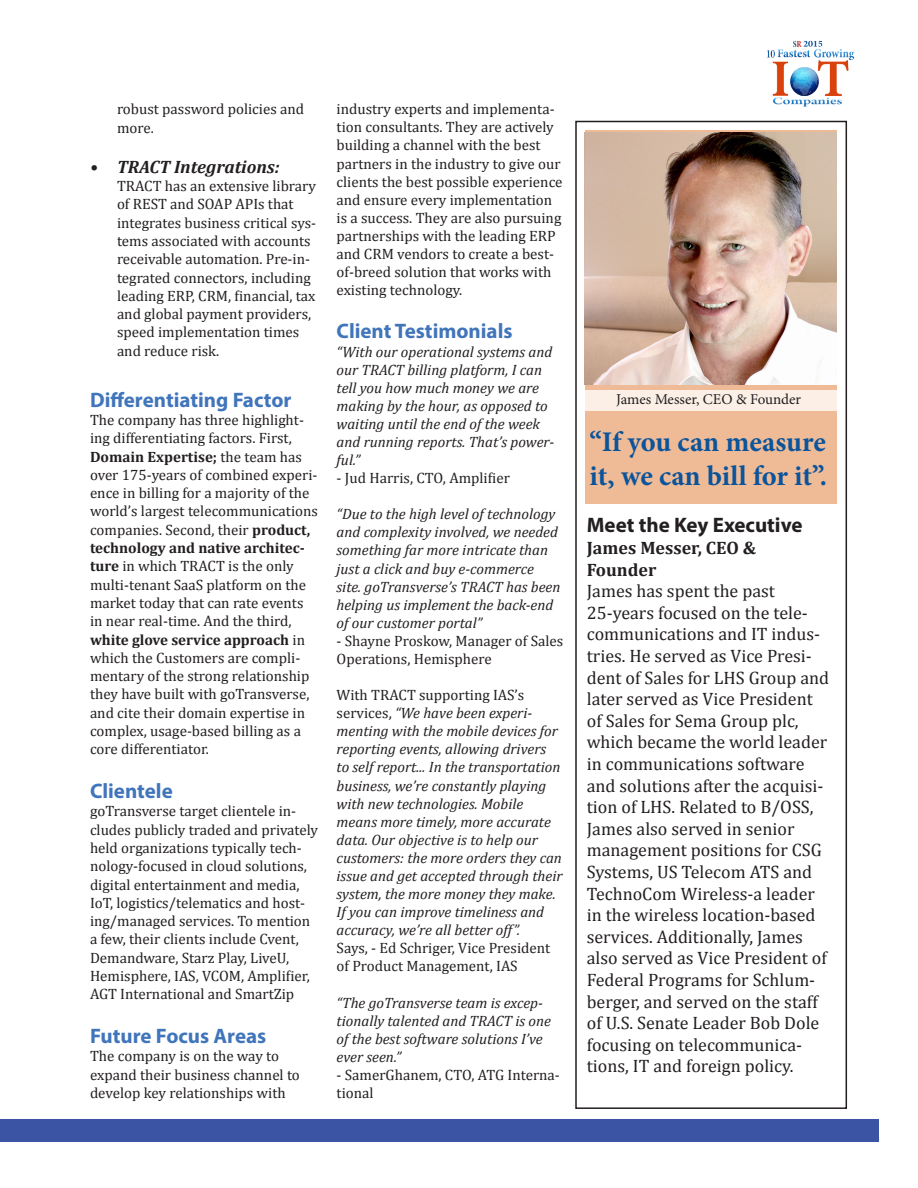
<style>
.page{position:relative;width:918px;height:1188px;background:#fff}
.page>*{position:absolute;margin:0;border:0;box-sizing:border-box;transform-origin:0 0}
.t1{font:700 28.5px/34.2px "Minion Pro";letter-spacing:-.005em;color:#0b549b}
.t2{font:700 21px "Myriad Pro";color:#4175bb}
.t3{font:700 21px "Myriad Pro";color:#231f20}
.t4{font:18px/21.6px "Cambria";color:#231f20}
.t5{font:700 18px "Cambria";color:#231f20}
.t6{font:italic 700 18px "Cambria";color:#231f20}
.t7{font:15px/18.3px "Cambria";color:#231f20}
.t8{font:italic 15px/18.1px "Cambria";color:#231f20}
.t9{font:15px "Minion Pro";color:#231f20}
.s1{font-weight:700}
.s2{font-style:normal}
</style>
<div class="page">
<div style="left:575px;top:121px;width:272px;height:988px;border:2px solid #231f20"></div>
<div style="left:585px;top:131px;width:252px;height:373px;background:#efbb97"></div>
<img style="left:585px;top:132px;width:252px;height:252px">
<img style="left:767px;top:40px;width:88px;height:67px">
<div style="left:0;top:1119px;width:879px;height:23px;background:#3b54a4"></div>
<div style="left:585px;top:390px;width:253px;height:20px;background:#fbefe6"></div>
<p class="t7" style="left:117px;top:100px;width:189px">robust password policies and more.</p>
<p class="t6" style="left:90px;top:154px;width:191px">• TRACT Integrations:</p>
<p class="t7" style="left:117px;top:177px;width:201px">TRACT has an extensive library of REST and SOAP APIs that integrates business critical sys&shy;tems associated with accounts receivable automation. Pre-in&shy;tegrated connectors, including leading ERP, CRM, financial, tax and global payment providers, speed implementation times and reduce risk.</p>
<p class="t2" style="left:90px;top:386px;width:203px">Differentiating Factor</p>
<p class="t7" style="left:90px;top:411px;width:229px">The company has three highlight&shy;ing differentiating factors. First, <span class="s1">Domain Expertise;</span> the team has over 175-years of combined experi&shy;ence in billing for a majority of the world’s largest telecommunications companies. Second, their <span class="s1">product, technology and native architec&shy;ture</span> in which TRACT is the only multi-tenant SaaS platform on the market today that can rate events in near real-time. And the third, <span class="s1">white glove service approach</span> in which the Customers are compli&shy;mentary of the strong relationship they have built with goTransverse, and cite their domain expertise in complex, usage-based billing as a core differentiator.</p>
<p class="t2" style="left:90px;top:777px;width:84px">Clientele</p>
<p class="t7" style="left:90px;top:802px;width:230px">goTransverse target clientele in&shy;cludes publicly traded and privately held organizations typically tech&shy;nology-focused in cloud solutions, digital entertainment and media, IoT, logistics/telematics and host&shy;ing/managed services. To mention a few, their clients include Cvent, Demandware, Starz Play, LiveU, Hemisphere, IAS, VCOM, Amplifier, AGT International and SmartZip</p>
<p class="t2" style="left:90px;top:1022px;width:178px">Future Focus Areas</p>
<p class="t7" style="left:90px;top:1047px;width:211px">The company is on the way to expand their business channel to develop key relationships with</p>
<p class="t7" style="left:337px;top:100px;width:228px">industry experts and implementa&shy;tion consultants. They are actively building a channel with the best partners in the industry to give our clients the best possible experience and ensure every implementation is a success. They are also pursuing partnerships with the leading ERP and CRM vendors to create a best&shy;of-breed solution that works with existing technology.</p>
<p class="t2" style="left:337px;top:318px;width:178px">Client Testimonials</p>
<p class="t8" style="left:337px;top:342px;width:219px">“With our operational systems and our TRACT billing platform, I can tell you how much money we are making by the hour, as opposed to waiting until the end of the week and running reports. That’s power&shy;ful.”</p>
<p class="t7" style="left:337px;top:469px;width:175px">- Jud Harris, CTO, Amplifier</p>
<p class="t8" style="left:337px;top:504px;width:225px">“Due to the high level of technology and complexity involved, we needed something far more intricate than just a click and buy e-commerce site. goTransverse’s TRACT has been helping us implement the back-end of our customer portal”</p>
<p class="t7" style="left:337px;top:632px;width:228px">- Shayne Proskow, Manager of Sales<br>Operations, Hemisphere</p>
<p class="t8" style="left:337px;top:685px;width:227px"><span class="s2">With TRACT supporting IAS’s services,</span> “We have been experi&shy;menting with the mobile devices for reporting events, allowing drivers to self report... In the transportation business, we’re constantly playing with new technologies. Mobile means more timely, more accurate data. Our objective is to help our customers: the more orders they can issue and get accepted through their system, the more money they make.<br>If you can improve timeliness and accuracy, we’re all better off”.</p>
<p class="t7" style="left:337px;top:939px;width:215px">Says, - Ed Schriger, Vice President of Product Management, IAS</p>
<p class="t8" style="left:337px;top:993px;width:216px">“The goTransverse team is excep&shy;tionally talented and TRACT is one of the best software solutions I’ve ever seen.”</p>
<p class="t7" style="left:337px;top:1066px;width:225px">- SamerGhanem, CTO, ATG Interna&shy;tional</p>
<p class="t9" style="left:616px;top:389px;width:186px">James Messer, CEO &amp; Founder</p>
<p class="t1" style="left:590px;top:424px;width:239px">“If you can measure it, we can bill for it”.</p>
<p class="t3" style="left:587px;top:512px;width:217px">Meet the Key Executive</p>
<p class="t5" style="left:587px;top:535px;width:171px">James Messer, CEO &amp;</p>
<p class="t5" style="left:587px;top:557px;width:71px">Founder</p>
<p class="t4" style="left:587px;top:580px;width:244px">James has spent the past<br>25-years focused on the tele&shy;communications and IT indus&shy;tries. He served as Vice Presi&shy;dent of Sales for LHS Group and later served as Vice President of Sales for Sema Group plc, which became the world leader in communications software and solutions after the acquisi&shy;tion of LHS. Related to B/OSS,<br>James also served in senior management positions for CSG<br>Systems, US Telecom ATS and<br>TechnoCom Wireless-a leader in the wireless location-based services. Additionally, James also served as Vice President of<br>Federal Programs for Schlum&shy;berger, and served on the staff of U.S. Senate Leader Bob Dole focusing on telecommunica&shy;tions, IT and foreign policy.</p>
</div>
